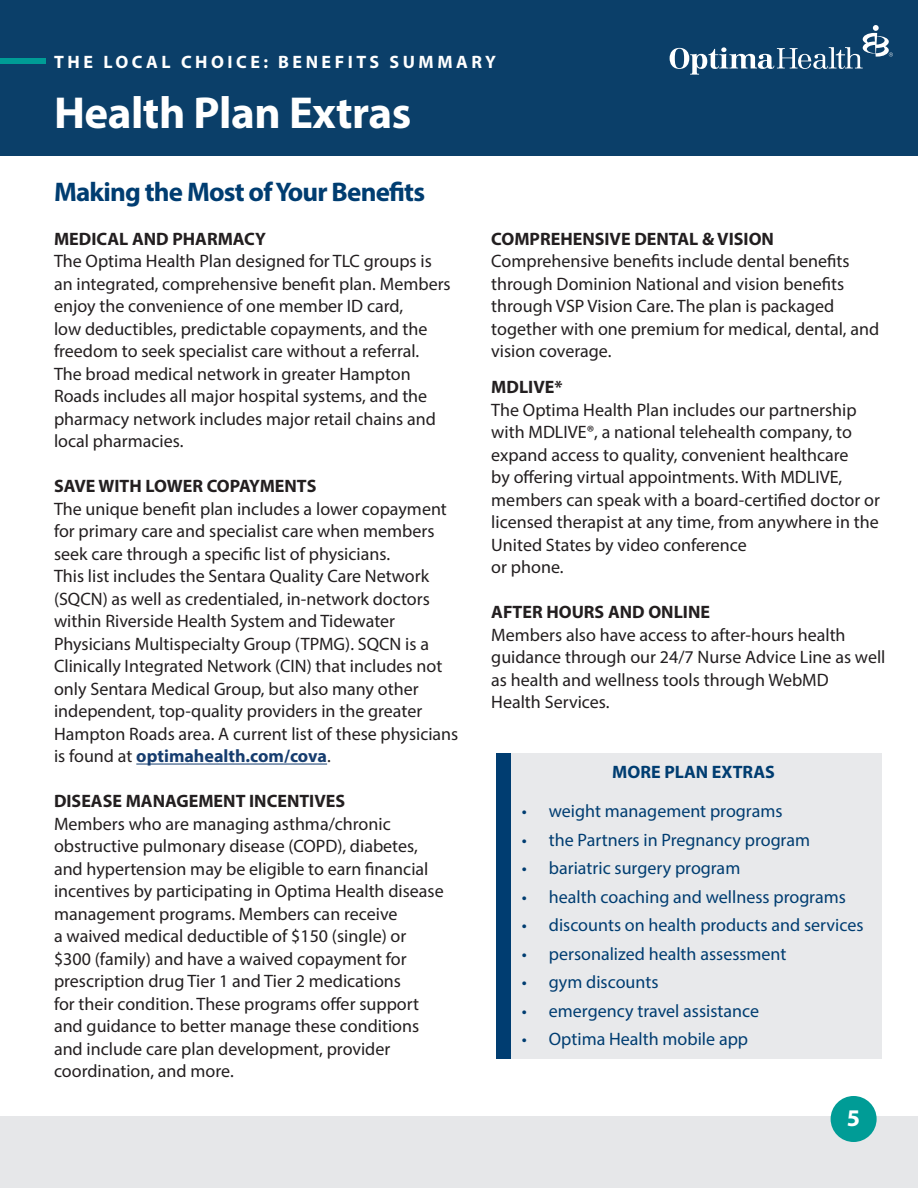
<style>
.page{position:relative;width:918px;height:1188px;background:#fff}
.page>*{position:absolute;margin:0;border:0;box-sizing:border-box;transform-origin:0 0}
.t1{font:700 45px "Myriad Pro";letter-spacing:-.01em;color:#fff}
.t2{font:700 27px "Myriad Pro";letter-spacing:-.03em;color:#003d71}
.t3{font:700 24px "Myriad Pro";color:#fff}
.t4{font:18px/22.5px "Myriad Pro";color:#231f20}
.t5{font:18px "Myriad Pro";color:#003d71}
.t6{font:700 18px "Myriad Pro";letter-spacing:.195em;color:#fff}
.t7{font:700 18px "Myriad Pro";color:#003d71}
.s1{font-weight:700}
.s2{font-weight:700;color:#163d6f}
</style>
<div class="page">
<div style="left:0;top:1117px;width:918px;height:71px;background:#e6e7e9"></div>
<div style="left:0;top:0;width:918px;height:156px;background:#0b3f69"></div>
<div style="left:0;top:58px;width:46px;height:6px;background:#009c96"></div>
<svg style="left:670px;top:25px;width:223px;height:50px"></svg>
<hr style="left:136px;top:764px;width:191px;height:1px;background:#163d6f">
<div style="left:496px;top:753px;width:14px;height:305px;background:#003d71"></div>
<div style="left:511px;top:753px;width:371px;height:305px;background:#e6e7e9"></div>
<div style="left:831px;top:1096px;width:46px;height:46px;background:#009c96;border-radius:50%"></div>
<p class="t6" style="left:54px;top:50px;width:443px">THE LOCAL CHOICE: BENEFITS SUMMARY</p>
<p class="t1" style="left:54px;top:83px;width:359px">Health Plan Extras</p>
<p class="t2" style="left:54px;top:174px;width:373px">Making the Most of Your Benefits</p>
<p class="t4" style="left:54px;top:227px;width:398px"><span class="s1">MEDICAL AND PHARMACY<br></span>The Optima Health Plan designed for TLC groups is an integrated, comprehensive benefit plan. Members enjoy the convenience of one member ID card,<br>low deductibles, predictable copayments, and the freedom to seek specialist care without a referral.<br>The broad medical network in greater Hampton Roads includes all major hospital systems, and the pharmacy network includes major retail chains and local pharmacies.</p>
<p class="t4" style="left:54px;top:475px;width:406px"><span class="s1">SAVE WITH LOWER COPAYMENTS<br></span>The unique benefit plan includes a lower copayment for primary care and specialist care when members seek care through a specific list of physicians.<br>This list includes the Sentara Quality Care Network (SQCN) as well as credentialed, in-network doctors within Riverside Health System and Tidewater Physicians Multispecialty Group (TPMG). SQCN is a Clinically Integrated Network (CIN) that includes not only Sentara Medical Group, but also many other independent, top-quality providers in the greater Hampton Roads area. A current list of these physicians is found at <span class="s2">optimahealth.com/cova</span>.</p>
<p class="t4" style="left:54px;top:790px;width:391px"><span class="s1">DISEASE MANAGEMENT INCENTIVES<br></span>Members who are managing asthma/chronic obstructive pulmonary disease (COPD), diabetes, and hypertension may be eligible to earn financial incentives by participating in Optima Health disease management programs. Members can receive<br>a waived medical deductible of $150 (single) or $300 (family) and have a waived copayment for prescription drug Tier 1 and Tier 2 medications<br>for their condition. These programs offer support and guidance to better manage these conditions and include care plan development, provider coordination, and more.</p>
<p class="t4" style="left:491px;top:227px;width:389px"><span class="s1">COMPREHENSIVE DENTAL &amp; VISION </span>Comprehensive benefits include dental benefits through Dominion National and vision benefits through VSP Vision Care. The plan is packaged together with one premium for medical, dental, and vision coverage.</p>
<p class="t4" style="left:491px;top:376px;width:390px"><span class="s1">MDLIVE*<br></span>The Optima Health Plan includes our partnership with MDLIVE®, a national telehealth company, to expand access to quality, convenient healthcare<br>by offering virtual appointments. With MDLIVE, members can speak with a board-certified doctor or licensed therapist at any time, from anywhere in the United States by video conference<br>or phone.</p>
<p class="t4" style="left:491px;top:601px;width:396px"><span class="s1">AFTER HOURS AND ONLINE<br></span>Members also have access to after-hours health guidance through our 24/7 Nurse Advice Line as well as health and wellness tools through WebMD<br>Health Services.</p>
<p class="t7" style="left:612px;top:761px;width:164px">MORE PLAN EXTRAS</p>
<p class="t5" style="left:522px;top:800px;width:262px">• weight management programs</p>
<p class="t5" style="left:522px;top:829px;width:290px">• the Partners in Pregnancy program</p>
<p class="t5" style="left:522px;top:857px;width:220px">• bariatric surgery program</p>
<p class="t5" style="left:522px;top:886px;width:326px">• health coaching and wellness programs</p>
<p class="t5" style="left:522px;top:914px;width:343px">• discounts on health products and services</p>
<p class="t5" style="left:522px;top:943px;width:266px">• personalized health assessment</p>
<p class="t5" style="left:522px;top:971px;width:138px">• gym discounts</p>
<p class="t5" style="left:522px;top:1000px;width:239px">• emergency travel assistance</p>
<p class="t5" style="left:522px;top:1028px;width:228px">• Optima Health mobile app</p>
<p class="t3" style="left:847px;top:1102px;width:15px">5</p>
</div>
